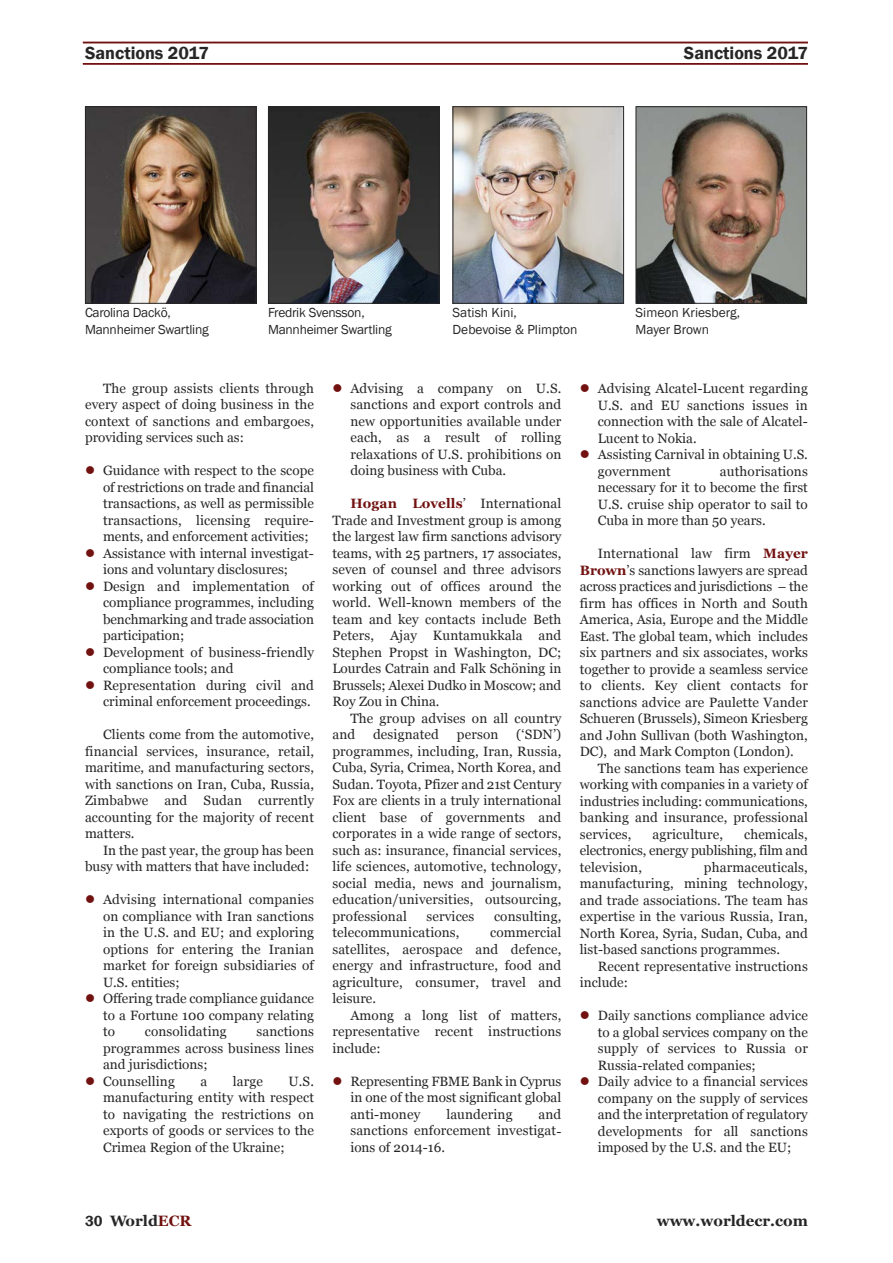
<style>
.page{position:relative;width:893px;height:1263px;background:#fff}
.page>*{position:absolute;margin:0;border:0;box-sizing:border-box;transform-origin:0 0}
.t1{font:600 18px "Franklin Gothic";color:#272627}
.t2{font:700 15px "Georgia";color:#272627}
.t3{font:13.5px/16.5px "Georgia";letter-spacing:.005em;color:#272627;text-align:justify}
.t4{font:13.5px/16.2px "Franklin Gothic";letter-spacing:-.02em;color:#272627}
.t5{font:13.5px/16.2px "Franklin Gothic";color:#272627}
.s1{color:#711110}
.s2{font-weight:700;color:#711110}
.s3{font-family:"Franklin Gothic";font-weight:600}
</style>
<div class="page">
<img style="left:87px;top:108px;width:167px;height:194px">
<div style="left:85px;top:106px;width:171px;height:198px;border:1px solid #272627"></div>
<img style="left:270px;top:108px;width:167px;height:194px">
<div style="left:268px;top:106px;width:171px;height:198px;border:1px solid #272627"></div>
<img style="left:455px;top:108px;width:167px;height:194px">
<div style="left:453px;top:106px;width:171px;height:198px;border:1px solid #272627"></div>
<img style="left:638px;top:108px;width:167px;height:194px">
<div style="left:636px;top:106px;width:171px;height:198px;border:1px solid #272627"></div>
<hr style="left:83px;top:42px;width:725px;height:1px;background:#711110">
<hr style="left:83px;top:63px;width:725px;height:2px;background:#711110">
<h1 class="t1" style="left:85px;top:42px;width:125px">Sanctions 2017</h1>
<h1 class="t1" style="left:684px;top:42px;width:125px">Sanctions 2017</h1>
<p class="t4" style="left:85px;top:305px;width:125px">Carolina Dackö,<br>Mannheimer Swartling</p>
<p class="t4" style="left:268px;top:305px;width:125px">Fredrik Svensson,<br>Mannheimer Swartling</p>
<p class="t5" style="left:453px;top:305px;width:126px">Satish Kini,<br>Debevoise &amp; Plimpton</p>
<p class="t5" style="left:636px;top:305px;width:106px">Simeon Kriesberg,<br>Mayer Brown</p>
<p class="t3" style="left:85px;top:380px;width:230px;text-indent:18px">The group assists clients through every aspect of doing business in the context of sanctions and embargoes, providing services such as:</p>
<p class="t3" style="left:103px;top:462px;width:212px;text-indent:-18px"><span class="s1">●</span> Guidance with respect to the scope of restrictions on trade and financial transactions, as well as permissible transactions, licensing require - ments, and enforcement activities;</p>
<p class="t3" style="left:85px;top:545px;width:230px;text-align:center"><span class="s1">●</span> Assistance with internal investigat - ions and voluntary disclosures;</p>
<p class="t3" style="left:103px;top:578px;width:212px;text-indent:-18px"><span class="s1">●</span> Design and implementation of compliance programmes, including benchmarking and trade association participation;</p>
<p class="t3" style="left:103px;top:644px;width:212px;text-indent:-18px"><span class="s1">●</span> Development of business-friendly compliance tools; and</p>
<p class="t3" style="left:85px;top:677px;width:230px;text-align:right"><span class="s1">●</span> Representation during civil and criminal enforcement proceedings.</p>
<p class="t3" style="left:85px;top:726px;width:230px;text-indent:18px">Clients come from the automotive, financial services, insurance, retail, maritime, and manufacturing sectors, with sanctions on Iran, Cuba, Russia, Zimbabwe and Sudan currently accounting for the majority of recent matters.</p>
<p class="t3" style="left:85px;top:842px;width:230px;text-indent:18px">In the past year, the group has been busy with matters that have included:</p>
<p class="t3" style="left:103px;top:891px;width:212px;text-indent:-18px"><span class="s1">●</span> Advising international companies on compliance with Iran sanctions in the U.S. and EU; and exploring options for entering the Iranian market for foreign subsidiaries of U.S. entities;</p>
<p class="t3" style="left:103px;top:990px;width:212px;text-indent:-18px"><span class="s1">●</span> Offering trade compliance guidance to a Fortune 100 company relating to</p>
<p class="t3" style="left:145px;top:1023px;width:83px">consolidating</p>
<p class="t3" style="left:103px;top:1023px;width:212px;text-indent:153px">sanctions programmes across business lines and jurisdictions;</p>
<p class="t3" style="left:85px;top:1073px;width:91px"><span class="s1">●</span> Counselling</p>
<p class="t3" style="left:200px;top:1073px;width:8px">a</p>
<p class="t3" style="left:233px;top:1073px;width:32px">large</p>
<p class="t3" style="left:103px;top:1073px;width:212px;text-indent:185px">U.S. manufacturing entity with respect to navigating the restrictions on exports of goods or services to the Crimea Region of the Ukraine;</p>
<p class="t3" style="left:350px;top:380px;width:212px;text-indent:-18px"><span class="s1">●</span> Advising a company on U.S. sanctions and export controls and new opportunities available under each, as a result of rolling relaxations of U.S. prohibitions on doing business with Cuba.</p>
<p class="t3" style="left:332px;top:495px;width:230px;text-indent:18px"><span class="s2">Hogan Lovells</span>’ International Trade and Investment group is among the largest law firm sanctions advisory teams, with 25 partners, 17 associates, seven of counsel and three advisors working out of offices around the world. Well-known members of the team and key contacts include Beth Peters, Ajay Kuntamukkala and Stephen Propst in Washington, DC; Lourdes Catrain and Falk Schöning in Brussels; Alexei Dudko in Moscow; and Roy Zou in China.</p>
<p class="t3" style="left:332px;top:710px;width:230px;text-indent:18px">The group advises on all country and</p>
<p class="t3" style="left:373px;top:726px;width:67px">designated</p>
<p class="t3" style="left:457px;top:726px;width:43px">person</p>
<p class="t3" style="left:332px;top:726px;width:230px;text-indent:184px">(‘SDN’) programmes, including, Iran, Russia, Cuba, Syria, Crimea, North Korea, and Sudan. Toyota, Pfizer and 21st Century Fox are clients in a truly international client base of governments and corporates in a wide range of sectors, such as: insurance, financial services, life sciences, automotive, technology, social media, news and journalism, education/universities, outsourcing, professional</p>
<p class="t3" style="left:426px;top:908px;width:49px">services</p>
<p class="t3" style="left:494px;top:908px;width:69px">consulting,</p>
<p class="t3" style="left:332px;top:924px;width:129px">telecommunications,</p>
<p class="t3" style="left:332px;top:924px;width:230px;text-indent:158px">commercial satellites, aerospace and defence, energy and infrastructure, food and agriculture, consumer, travel and leisure.</p>
<p class="t3" style="left:332px;top:1007px;width:230px;text-indent:18px">Among a long list of matters, representative recent instructions include:</p>
<p class="t3" style="left:350px;top:1073px;width:212px;text-indent:-18px"><span class="s1">●</span> Representing FBME Bank in Cyprus in one of the most significant global anti-money</p>
<p class="t3" style="left:350px;top:1106px;width:212px;text-indent:188px">and sanctions enforcement investigat - ions of 2014-16.</p>
<p class="t3" style="left:446px;top:1106px;width:68px">laundering</p>
<p class="t3" style="left:598px;top:380px;width:212px;text-indent:-18px"><span class="s1">●</span> Advising Alcatel-Lucent regarding U.S. and EU sanctions issues in connection with the sale of Alcatel-Lucent to Nokia.</p>
<p class="t3" style="left:598px;top:446px;width:212px;text-indent:-18px"><span class="s1">●</span> Assisting Carnival in obtaining U.S. government</p>
<p class="t3" style="left:598px;top:463px;width:212px;text-indent:122px">authorisations necessary for it to become the first U.S. cruise ship operator to sail to Cuba in more than 50 years.</p>
<p class="t3" style="left:580px;top:545px;width:230px;text-indent:18px">International law firm <span class="s2">mayer Brown</span>’s sanctions lawyers are spread across practices and jurisdictions – the firm has offices in North and South America, Asia, Europe and the Middle East. The global team, which includes six partners and six associates, works together to provide a seamless service to clients. Key client contacts for sanctions advice are Paulette Vander Schueren (Brussels), Simeon Kriesberg and John Sullivan (both Washington, DC), and Mark Compton (London).</p>
<p class="t3" style="left:580px;top:760px;width:230px;text-indent:18px">The sanctions team has experience working with companies in a variety of industries including: communications, banking and insurance, professional services,</p>
<p class="t3" style="left:580px;top:826px;width:230px;text-indent:164px">chemicals, electronics, energy publishing, film and television,</p>
<p class="t3" style="left:652px;top:826px;width:72px">agriculture,</p>
<p class="t3" style="left:580px;top:859px;width:230px;text-indent:124px">pharmaceuticals, manufacturing, mining technology, and trade associations. The team has expertise in the various Russia, Iran, North Korea, Syria, Sudan, Cuba, and list-based sanctions programmes.</p>
<p class="t3" style="left:580px;top:958px;width:230px;text-indent:18px">Recent representative instructions include:</p>
<p class="t3" style="left:598px;top:1007px;width:212px;text-indent:-18px"><span class="s1">●</span> Daily sanctions compliance advice to a global services company on the supply of services to Russia or Russia-related companies;</p>
<p class="t3" style="left:598px;top:1073px;width:212px;text-indent:-18px"><span class="s1">●</span> Daily advice to a financial services company on the supply of services and the interpretation of regulatory developments for all sanctions imposed by the U.S. and the EU;</p>
<p class="t2" style="left:85px;top:1212px;width:108px"><span class="s3">30</span> World<span class="s1">ECR</span></p>
<p class="t2" style="left:657px;top:1212px;width:153px">www.worldecr.com</p>
</div>
